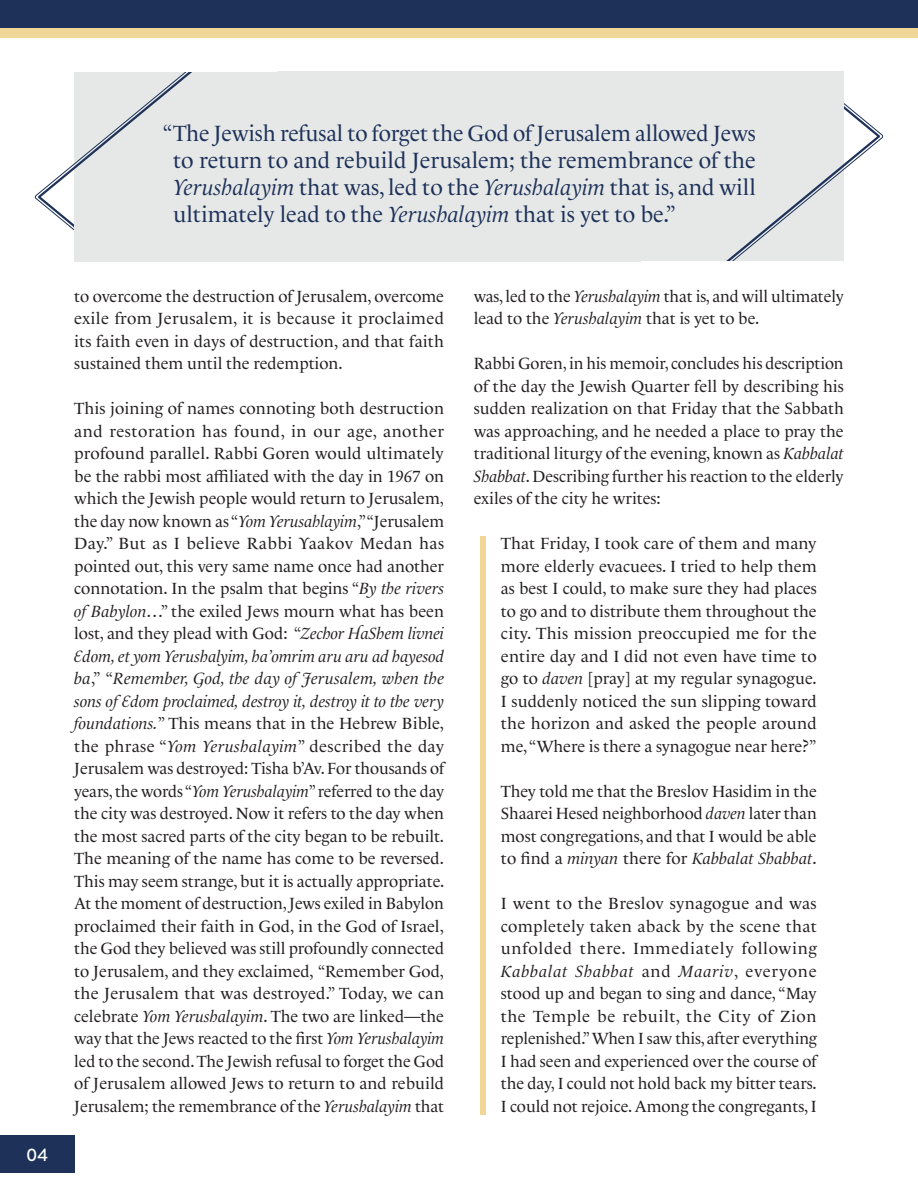
<style>
.page{position:relative;width:918px;height:1188px;background:#fff}
.page>*{position:absolute;margin:0;border:0;box-sizing:border-box;transform-origin:0 0}
.Pull-Quote{font:22.5px/27px "Le Monde Livre Cla Std";color:#1e3159;text-align:justify}
.t1{font:500 18px "Brandon Grotesque";color:#fff}
.Body_Copy{font:16.5px/22.5px "Le Monde Livre Cla Std";color:#231f20;text-align:justify}
.Long_quote{font:16.5px/22.5px "Le Monde Livre Cla Std";color:#231f20;text-align:justify}
.s1{font-style:italic}
.s2{font-family:"Helvetica";font-weight:300}
</style>
<div class="page">
<div style="left:0;top:0;width:918px;height:28px;background:#1e3159"></div>
<div style="left:0;top:28px;width:918px;height:9px;background:#f0d798"></div>
<div style="left:0;top:1136px;width:75px;height:37px;background:#1e3159"></div>
<div style="left:481px;top:536px;width:5px;height:579px;background:#f0d798"></div>
<div style="left:74px;top:71px;width:770px;height:191px;background:#e5e8e7"></div>
<svg style="left:721px;top:103px;width:162px;height:159px"></svg>
<svg style="left:35px;top:71px;width:162px;height:160px"></svg>
<div style="left:793px;top:71px;width:51px;height:59px;background:#e5e8e7"></div>
<div style="left:74px;top:203px;width:51px;height:59px;background:#e5e8e7"></div>
<p class="Pull-Quote" style="left:173px;top:120px;width:584px;text-indent:-10px">“The Jewish refusal to forget the God of Jerusalem allowed Jews to return to and rebuild Jerusalem; the remembrance of the <span class="s1">Yerushalayim</span> that was, led to the <span class="s1">Yerushalayim</span> that is, and will ultimately lead to the <span class="s1">Yerushalayim</span> that is yet to be.”</p>
<p class="t1" style="left:26px;top:1142px;width:24px">04</p>
<p class="Body_Copy" style="left:74px;top:285px;width:371px">to overcome the destruction of Jerusalem, overcome exile from Jerusalem, it is because it proclaimed its faith even in days of destruction, and that faith sustained them until the redemption.</p>
<p class="Body_Copy" style="left:74px;top:397px;width:372px">This joining of names connoting both destruction and restoration has found, in our age, another profound parallel. Rabbi Goren would ultimately be the rabbi most affiliated with the day in 1967 on which the Jewish people would return to Jerusalem, the day now known as “<span class="s1">Yom Yerusahlayim</span>,” “Jerusalem Day.” But as I believe Rabbi Yaakov Medan has pointed out, this very same name once had another connotation. In the psalm that begins “<span class="s1">By the rivers of Babylon</span>…” the exiled Jews mourn what has been lost, and they plead with God: “<span class="s1">Zechor HaShem livnei Edom, et yom Yerushalyim, ha’omrim aru aru ad hayesod ba</span>,” “<span class="s1">Remember, God, the day of Jerusalem, when the sons of Edom proclaimed, destroy it, destroy it to the very foundations.</span>” This means that in the Hebrew Bible, the phrase “<span class="s1">Yom Yerushalayim</span>” described the day Jerusalem was destroyed: Tisha b’Av. For thousands of years, the words “<span class="s1">Yom Yerushalayim</span>” referred to the day the city was destroyed. Now it refers to the day when the most sacred parts of the city began to be rebuilt.<br>The meaning of the name has come to be reversed.<br>This may seem strange, but it is actually appropriate.<br>At the moment of destruction, Jews exiled in Babylon proclaimed their faith in God, in the God of Israel, the God they believed was still profoundly connected to Jerusalem, and they exclaimed, “Remember God, the Jerusalem that was destroyed.” Today, we can celebrate <span class="s1">Yom Yerushalayim</span>. The two are linked—the way that the Jews reacted to the first <span class="s1">Yom Yerushalayim </span>led to the second. The Jewish refusal to forget the God of Jerusalem allowed Jews to return to and rebuild Jerusalem; the remembrance of the <span class="s1">Yerushalayim</span> that</p>
<p class="Body_Copy" style="left:474px;top:285px;width:371px">was, led to the <span class="s1">Yerushalayim</span> that is, and will ultimately lead to the <span class="s1">Yerushalayim</span> that is yet to be.</p>
<p class="Body_Copy" style="left:474px;top:352px;width:372px">Rabbi Goren, in his memoir, concludes his description of the day the Jewish Quarter fell by describing his sudden realization on that Friday that the Sabbath was approaching, and he needed a place to pray the traditional liturgy of the evening, known as <span class="s1">Kabbalat Shabbat</span>. Describing further his reaction to the elderly exiles of the city he writes:</p>
<p class="Long_quote" style="left:501px;top:532px;width:317px">That Friday, I took care of them and many more elderly evacuees. I tried to help them as best I could, to make sure they had places to go and to distribute them throughout the city. This mission preoccupied me for the entire day and I did not even have time to go to <span class="s1">daven</span> <span class="s2">[</span>pray<span class="s2">]</span> at my regular synagogue.<br>I suddenly noticed the sun slipping toward the horizon and asked the people around me, “Where is there a synagogue near here?”</p>
<p class="Long_quote" style="left:501px;top:780px;width:318px">They told me that the Breslov Hasidim in the Shaarei Hesed neighborhood <span class="s1">daven</span> later than most congregations, and that I would be able to find a <span class="s1">minyan</span> there for <span class="s1">Kabbalat Shabbat</span>.</p>
<p class="Long_quote" style="left:501px;top:892px;width:318px">I went to the Breslov synagogue and was completely taken aback by the scene that unfolded there. Immediately following <span class="s1">Kabbalat Shabbat</span> and <span class="s1">Maariv</span>, everyone stood up and began to sing and dance, “May the Temple be rebuilt, the City of Zion replenished.” When I saw this, after everything I had seen and experienced over the course of the day, I could not hold back my bitter tears.<br>I could not rejoice. Among the congregants, I</p>
</div>
